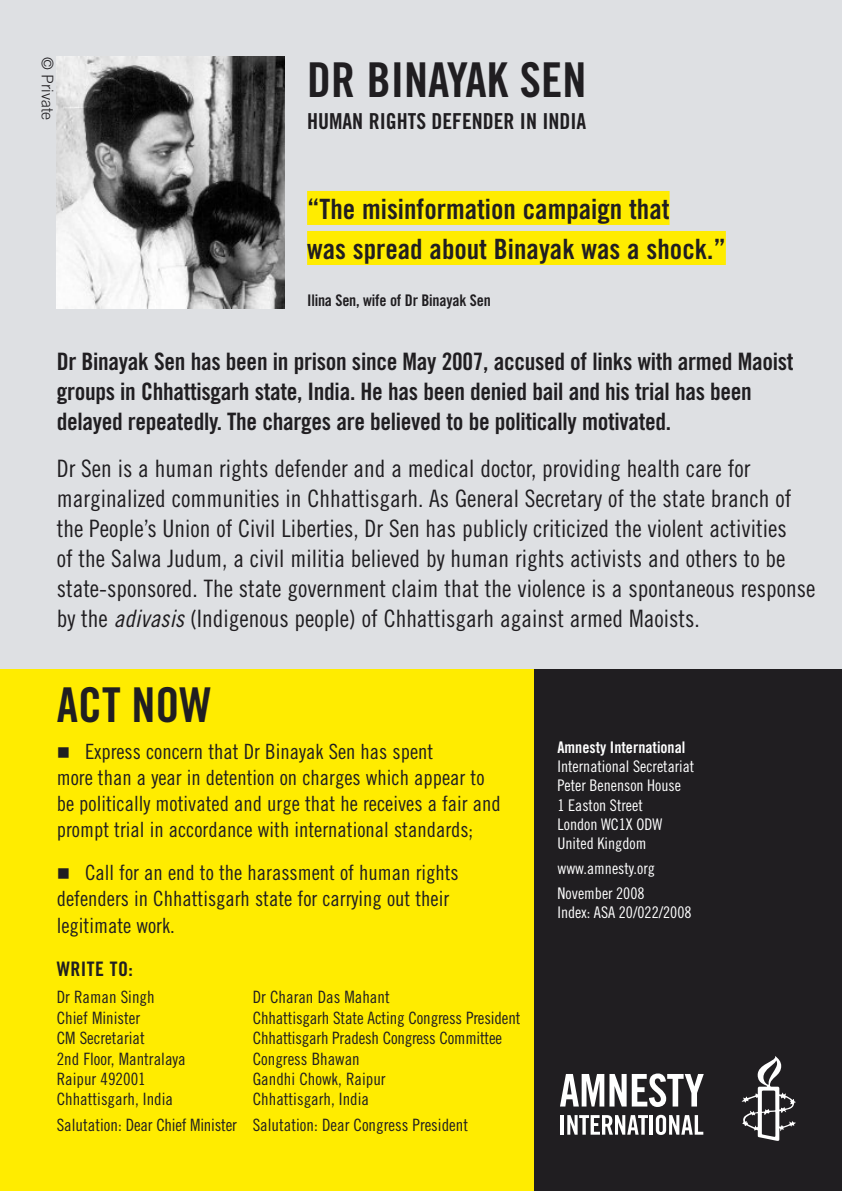
<style>
.page{position:relative;width:842px;height:1191px;background:#dee0e3}
.page>*{position:absolute;margin:0;border:0;box-sizing:border-box;transform-origin:0 0}
.t1{font:48px "Trade Gothic Bold Cond Twenty";color:#201e21}
.t2{font:28px/40px "Trade Gothic Bold Cond Twenty";color:#201e21}
.t3{font:24px/30px "Trade Gothic Cond Eighteen";color:#201e21}
.t4{font:24px/30px "Trade Gothic Bold Cond Twenty";letter-spacing:-.015em;color:#201e21}
.t5{font:22px "Trade Gothic Bold Cond Twenty";color:#201e21}
.t6{font:21px/26px "Trade Gothic Cond Eighteen";color:#201e21}
.t7{font:20px "Trade Gothic LT Std Bd Cn 20";letter-spacing:.02em;color:#201e21}
.t8{font:17px/20.4px "Trade Gothic Cond Eighteen";color:#201e21}
.t9{font:16px/19.2px "Trade Gothic Cond Eighteen";color:#fff}
.t10{font:16px "Trade Gothic LT Std Bd Cn 20";letter-spacing:-.015em;color:#201e21}
.t11{font:16px "Trade Gothic Bold Cond Twenty";color:#fff}
.t12{font:300 16px "Amnesty Trade Gothic";color:#201e21}
.s1{font-style:italic}
</style>
<div class="page">
<div style="left:307px;top:191px;width:363px;height:34px;background:#ffec00"></div>
<div style="left:307px;top:231px;width:419px;height:34px;background:#ffec00"></div>
<div style="left:0;top:669px;width:542px;height:522px;background:#ffec00"></div>
<div style="left:535px;top:669px;width:307px;height:522px;background:#201e21"></div>
<img style="left:57px;top:57px;width:227px;height:251px">
<svg style="left:742px;top:1056px;width:54px;height:84px"></svg>
<hr style="left:561px;top:1115px;width:3px;height:19px;background:#fff">
<svg style="left:567px;top:1115px;width:81px;height:19px"></svg>
<hr style="left:649px;top:1115px;width:4px;height:19px;background:#fff">
<svg style="left:656px;top:1114px;width:47px;height:21px"></svg>
<svg style="left:560px;top:1073px;width:144px;height:34px"></svg>
<p class="t12" style="left:57px;top:57px;width:65px;rotate:90deg">© Private</p>
<h1 class="t1" style="left:307px;top:62px;width:281px">DR BINAYAK SEN</h1>
<p class="t5" style="left:307px;top:113px;width:281px">HUMAN RIGHTS DEFENDER IN INDIA</p>
<p class="t2" style="left:307px;top:191px;width:420px">“The misinformation campaign that<br>was spread about Binayak was a shock.”</p>
<p class="t10" style="left:307px;top:294px;width:185px">Ilina Sen, wife of Dr Binayak Sen</p>
<p class="t4" style="left:57px;top:348px;width:738px">Dr Binayak Sen has been in prison since May 2007, accused of links with armed Maoist groups in Chhattisgarh state, India. He has been denied bail and his trial has been delayed repeatedly. The charges are believed to be politically motivated.</p>
<p class="t3" style="left:57px;top:455px;width:760px">Dr Sen is a human rights defender and a medical doctor, providing health care for marginalized communities in Chhattisgarh. As General Secretary of the state branch of the People’s Union of Civil Liberties, Dr Sen has publicly criticized the violent activities<br>of the Salwa Judum, a civil militia believed by human rights activists and others to be state-sponsored. The state government claim that the violence is a spontaneous response by the <span class="s1">adivasis</span>(Indigenous people) of Chhattisgarh against armed Maoists.</p>
<h1 class="t1" style="left:57px;top:687px;width:156px">ACT NOW</h1>
<p class="t6" style="left:57px;top:740px;width:446px;text-indent:28px">Express concern that Dr Binayak Sen has spent<br>more than a year in detention on charges which appear to be politically motivated and urge that he receives a fair and prompt trial in accordance with international standards;</p>
<p class="t6" style="left:57px;top:861px;width:404px;text-indent:28px">Call for an end to the harassment of human rights defenders in Chhattisgarh state for carrying out their legitimate work.</p>
<p class="t7" style="left:57px;top:961px;width:78px">WRITE TO:</p>
<p class="t8" style="left:57px;top:988px;width:131px">Dr Raman Singh<br>Chief Minister<br>CM Secretariat<br>2nd Floor, Mantralaya<br>Raipur 492001<br>Chhattisgarh, India</p>
<p class="t8" style="left:57px;top:1116px;width:182px">Salutation: Dear Chief Minister</p>
<p class="t8" style="left:253px;top:988px;width:269px">Dr Charan Das Mahant<br>Chhattisgarh State Acting Congress President<br>Chhattisgarh Pradesh Congress Committee<br>Congress Bhawan<br>Gandhi Chowk, Raipur<br>Chhattisgarh, India</p>
<p class="t8" style="left:253px;top:1116px;width:217px">Salutation: Dear Congress President</p>
<p class="t11" style="left:557px;top:741px;width:129px">Amnesty International</p>
<p class="t9" style="left:557px;top:758px;width:138px">International Secretariat<br>Peter Benenson House<br>1 Easton Street<br>London WC1X ODW<br>United Kingdom</p>
<p class="t9" style="left:557px;top:857px;width:99px;line-height:24.8px">www.amnesty.org<br>November 2008</p>
<p class="t9" style="left:557px;top:904px;width:136px">Index: ASA 20/022/2008</p>
</div>
